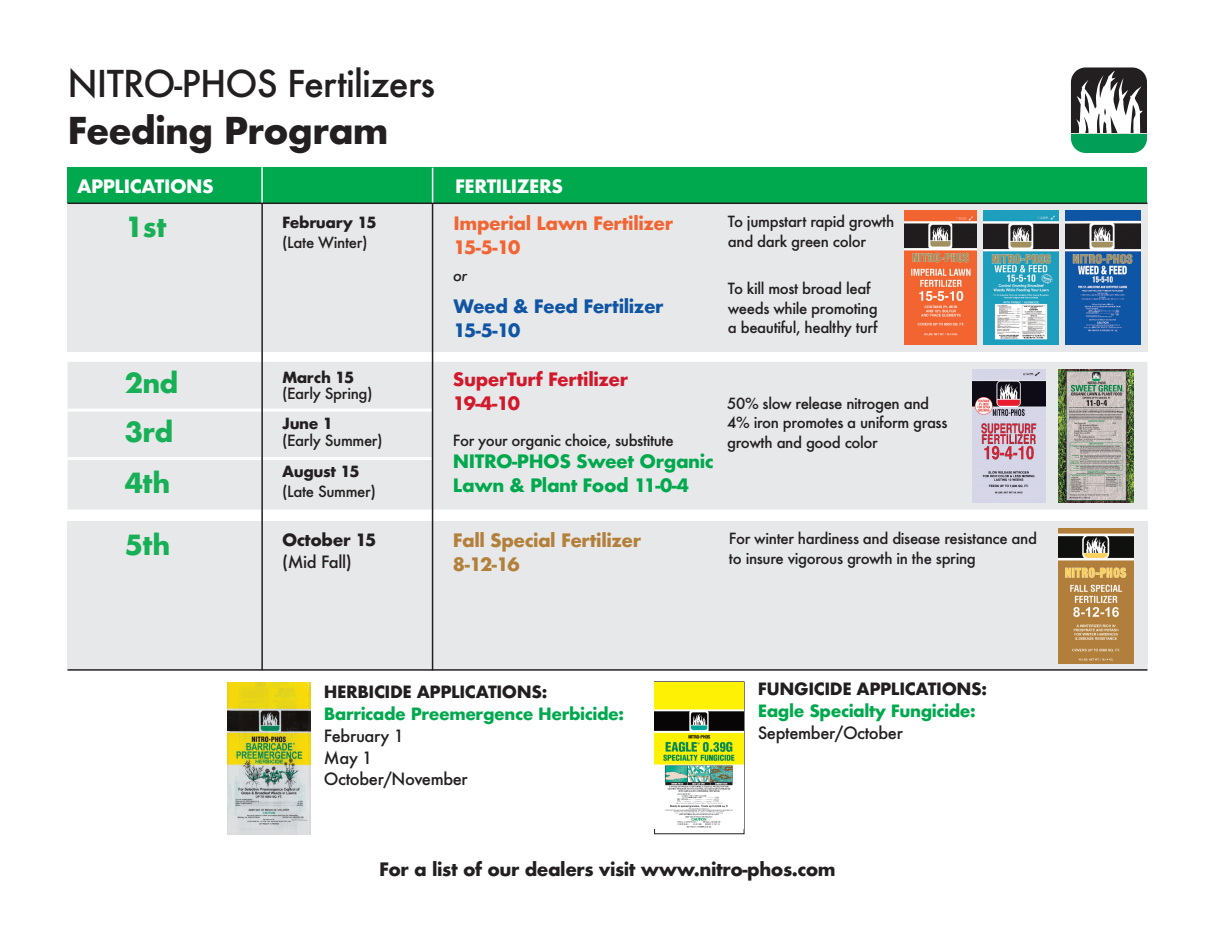
<style>
.page{position:relative;width:1215px;height:945px;background:#fff}
.page>*{position:absolute;margin:0;border:0;box-sizing:border-box;transform-origin:0 0}
.t1{font:500 36px "Futura";letter-spacing:-.025em;color:#231f20}
.t2{font:700 36px "Futura";letter-spacing:-.025em;color:#231f20}
.t3{font:700 27px/50.2px "Futura";letter-spacing:-.025em;color:#18b056}
.t4{font:700 18px "Futura";letter-spacing:-.025em;color:#231f20}
.t5{font:700 18px/24px "Futura";letter-spacing:-.025em;color:#00a94e}
.t6{font:700 18px/24px "Futura";letter-spacing:-.025em;color:#f26431}
.t7{font:700 18px/24px "Futura";letter-spacing:-.025em;color:#b3803b}
.t8{font:700 18px/24px "Futura";letter-spacing:-.025em;color:#1055a4}
.t9{font:700 18px/24px "Futura";letter-spacing:-.025em;color:#d1192b}
.t10{font:700 18px "Futura";letter-spacing:-.025em;color:#fff}
.t11{font:500 16.5px/21.5px "Futura";letter-spacing:-.025em;color:#231f20}
.t12{font:700 16.5px "Futura";letter-spacing:-.025em;color:#00a94e}
.t13{font:700 16.5px "Futura";letter-spacing:-.025em;color:#231f20}
.t14{font:500 15px/19.5px "Futura";letter-spacing:-.025em;color:#231f20}
.t15{font:700 15px "Futura";letter-spacing:-.025em;color:#231f20}
.t16{font:italic 500 15px "Futura BT";color:#231f20}
</style>
<div class="page">
<svg style="left:1071px;top:68px;width:76px;height:85px"></svg>
<div style="left:67px;top:167px;width:1080px;height:36px;background:#00a94e"></div>
<div style="left:67px;top:204px;width:1081px;height:148px;background:#e7e8e9"></div>
<div style="left:67px;top:362px;width:1081px;height:148px;background:#e7e8e9"></div>
<div style="left:68px;top:521px;width:1080px;height:148px;background:#e7e8e9"></div>
<img style="left:904px;top:210px;width:73px;height:134px">
<img style="left:984px;top:210px;width:75px;height:134px">
<img style="left:1065px;top:210px;width:75px;height:134px">
<img style="left:973px;top:369px;width:72px;height:133px">
<img style="left:1059px;top:528px;width:74px;height:136px">
<hr style="left:67px;top:203px;width:1081px;height:1px;background:#231f20">
<hr style="left:68px;top:409px;width:365px;height:3px;background:#fff">
<hr style="left:68px;top:457px;width:364px;height:3px;background:#fff">
<hr style="left:68px;top:669px;width:1080px;height:2px;background:#231f20">
<hr style="left:261px;top:203px;width:2px;height:467px;background:#231f20">
<hr style="left:432px;top:203px;width:1px;height:468px;background:#231f20">
<img style="left:1059px;top:369px;width:75px;height:133px">
<img style="left:227px;top:682px;width:83px;height:152px">
<img style="left:655px;top:682px;width:89px;height:146px">
<hr style="left:261px;top:167px;width:2px;height:35px;background:#fff">
<hr style="left:432px;top:168px;width:1px;height:34px;background:#fff">
<h1 class="t1" style="left:68px;top:64px;width:369px">NITRO-PHOS Fertilizers</h1>
<h1 class="t2" style="left:67px;top:105px;width:323px">Feeding Program</h1>
<p class="t10" style="left:77px;top:173px;width:138px">APPLICATIONS</p>
<p class="t10" style="left:455px;top:173px;width:109px">FERTILIZERS</p>
<p class="t15" style="left:282px;top:211px;width:96px">February 15</p>
<p class="t14" style="left:282px;top:233px;width:87px">(Late Winter)</p>
<p class="t6" style="left:454px;top:211px;width:221px">Imperial Lawn Fertilizer<br>15-5-10</p>
<p class="t16" style="left:454px;top:270px;width:15px">or</p>
<p class="t8" style="left:454px;top:294px;width:212px">Weed &amp; Feed Fertilizer<br>15-5-10</p>
<h2 class="t3" style="left:125px;top:202px;width:43px">1st</h2>
<p class="t15" style="left:282px;top:366px;width:74px">March 15</p>
<p class="t14" style="left:282px;top:385px;width:92px">(Early Spring)</p>
<p class="t15" style="left:282px;top:413px;width:53px">June 1</p>
<p class="t14" style="left:282px;top:431px;width:102px">(Early Summer)</p>
<p class="t15" style="left:282px;top:461px;width:79px">August 15</p>
<p class="t14" style="left:282px;top:482px;width:95px">(Late Summer)</p>
<h2 class="t3" style="left:125px;top:358px;width:55px">2nd<br>3rd<br>4th</h2>
<p class="t9" style="left:453px;top:367px;width:177px">SuperTurf Fertilizer<br>19-4-10</p>
<p class="t14" style="left:453px;top:431px;width:222px">For your organic choice, substitute</p>
<p class="t5" style="left:453px;top:449px;width:262px">NITRO-PHOS Sweet Organic<br>Lawn &amp; Plant Food 11-0-4</p>
<p class="t7" style="left:453px;top:528px;width:190px">Fall Special Fertilizer<br>8-12-16</p>
<h2 class="t3" style="left:125px;top:519px;width:47px">5th</h2>
<p class="t13" style="left:282px;top:528px;width:96px">October 15</p>
<p class="t11" style="left:282px;top:551px;width:71px">(Mid Fall)</p>
<p class="t14" style="left:728px;top:213px;width:168px">To jumpstart rapid growth and dark green color</p>
<p class="t14" style="left:728px;top:279px;width:151px">To kill most broad leaf weeds while promoting a beautiful, healthy turf</p>
<p class="t14" style="left:727px;top:394px;width:222px">50% slow release nitrogen and<br>4% iron promotes a uniform grass growth and good color</p>
<p class="t14" style="left:729px;top:530px;width:310px">For winter hardiness and disease resistance and to insure vigorous growth in the spring</p>
<p class="t13" style="left:324px;top:680px;width:225px">HERBICIDE APPLICATIONS:</p>
<p class="t12" style="left:324px;top:702px;width:302px">Barricade Preemergence Herbicide:</p>
<p class="t11" style="left:324px;top:726px;width:145px">February 1<br>May 1<br>October/November</p>
<p class="t13" style="left:758px;top:677px;width:231px">FUNGICIDE APPLICATIONS:</p>
<p class="t12" style="left:758px;top:699px;width:219px">Eagle Specialty Fungicide:</p>
<p class="t11" style="left:758px;top:723px;width:147px">September/October</p>
<p class="t4" style="left:379px;top:856px;width:458px">For a list of our dealers visit www.nitro-phos.com</p>
</div>
